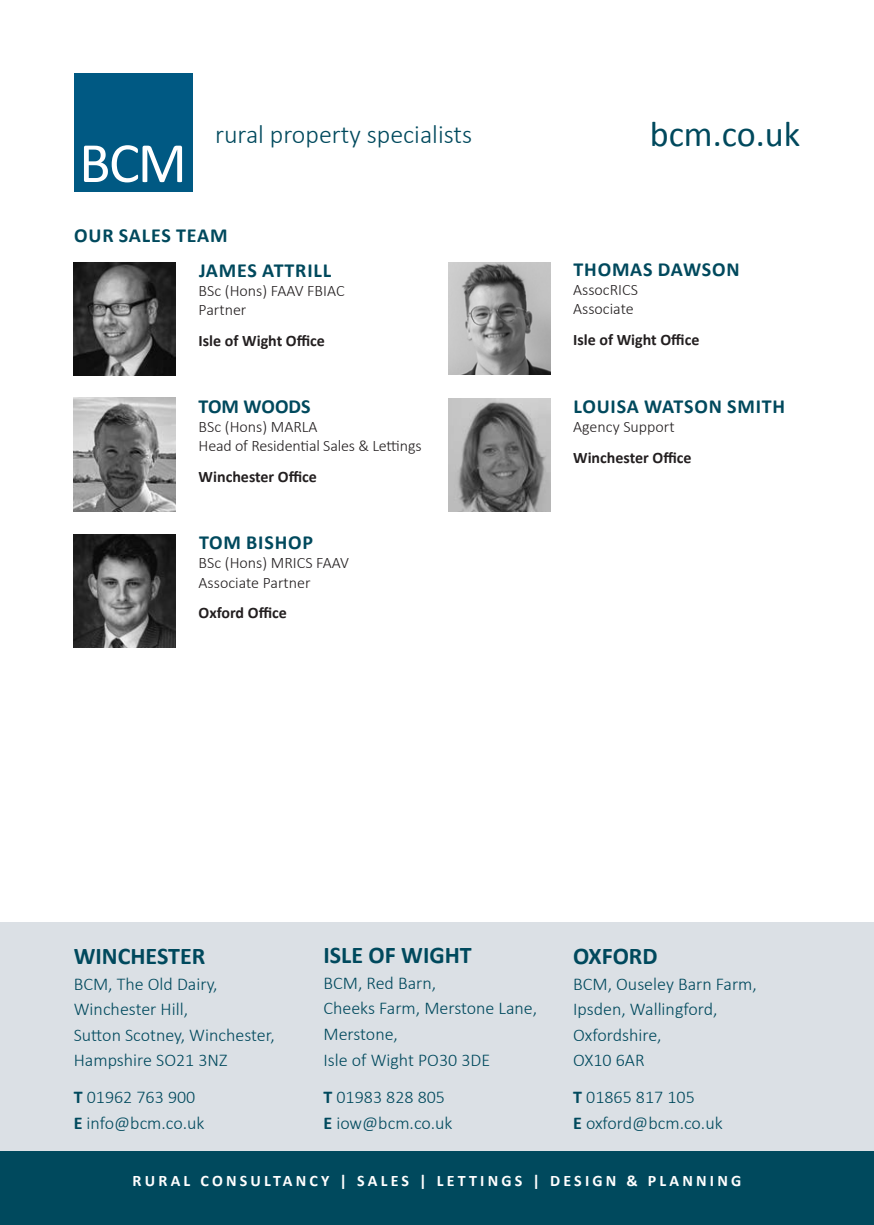
<style>
.page{position:relative;width:874px;height:1225px;background:#fff}
.page>*{position:absolute;margin:0;border:0;box-sizing:border-box;transform-origin:0 0}
.t1{font:36px "Calibri";color:#00495d}
.t2{font:300 26px "Calibri";color:#00495d}
.t3{font:700 24px "Calibri";color:#00495d}
.t4{font:700 20px "Calibri";letter-spacing:.04em;color:#00495d}
.t5{font:700 20px "Calibri";color:#00495d}
.t6{font:300 18px/25.4px "Calibri";color:#00495d}
.t7{font:300 16px/19.2px "Calibri";color:#231f20}
.t8{font:700 16px "Calibri";color:#231f20}
.t9{font:700 16px "Calibri";letter-spacing:.2em;color:#fff}
.s1{font-weight:700}
</style>
<div class="page">
<div style="left:0;top:922px;width:873px;height:229px;background:#dbe0e5"></div>
<div style="left:0;top:1151px;width:873px;height:74px;background:#00495d"></div>
<div style="left:74px;top:74px;width:118px;height:118px;background:#005983"></div>
<svg style="left:84px;top:145px;width:98px;height:37px"></svg>
<img style="left:74px;top:534px;width:102px;height:114px">
<img style="left:448px;top:398px;width:102px;height:113px">
<img style="left:448px;top:263px;width:102px;height:111px">
<img style="left:74px;top:398px;width:102px;height:113px">
<img style="left:74px;top:262px;width:102px;height:113px">
<h2 class="t2" style="left:215px;top:118px;width:258px">rural property specialists</h2>
<h1 class="t1" style="left:649px;top:110px;width:152px">bcm.co.uk</h1>
<p class="t4" style="left:74px;top:221px;width:155px">OUR SALES TEAM</p>
<p class="t4" style="left:199px;top:256px;width:134px">JAMES ATTRILL</p>
<p class="t7" style="left:198px;top:281px;width:147px">BSc (Hons) FAAV FBIAC<br>Partner</p>
<p class="t8" style="left:198px;top:329px;width:128px">Isle of Wight Office</p>
<p class="t5" style="left:198px;top:392px;width:113px">TOM WOODS</p>
<p class="t7" style="left:198px;top:417px;width:224px">BSc (Hons) MARLA<br>Head of Residential Sales &amp; Lettings</p>
<p class="t8" style="left:198px;top:465px;width:120px">Winchester Office</p>
<p class="t4" style="left:199px;top:528px;width:115px">TOM BISHOP</p>
<p class="t7" style="left:198px;top:553px;width:152px">BSc (Hons) MRICS FAAV<br>Associate Partner</p>
<p class="t8" style="left:198px;top:601px;width:90px">Oxford Office</p>
<p class="t4" style="left:573px;top:255px;width:167px">THOMAS DAWSON</p>
<p class="t7" style="left:573px;top:280px;width:66px">AssocRICS<br>Associate</p>
<p class="t8" style="left:573px;top:328px;width:128px">Isle of Wight Office</p>
<p class="t4" style="left:573px;top:392px;width:213px">LOUISA WATSON SMITH</p>
<p class="t7" style="left:573px;top:417px;width:103px">Agency Support</p>
<p class="t8" style="left:573px;top:446px;width:120px">Winchester Office</p>
<h3 class="t3" style="left:74px;top:939px;width:133px">WINCHESTER</h3>
<p class="t6" style="left:74px;top:971px;width:202px">BCM, The Old Dairy,<br>Winchester Hill,<br>Sutton Scotney, Winchester,<br>Hampshire SO21 3NZ</p>
<p class="t6" style="left:74px;top:1084px;width:132px"><span class="s1">T</span> 01962 763 900<br><span class="s1">E</span> info@bcm.co.uk</p>
<h3 class="t3" style="left:323px;top:938px;width:150px">ISLE OF WIGHT</h3>
<p class="t6" style="left:323px;top:969px;width:215px">BCM, Red Barn,<br>Cheeks Farm, Merstone Lane,<br>Merstone,<br>Isle of Wight PO30 3DE</p>
<p class="t6" style="left:323px;top:1083px;width:130px"><span class="s1">T</span> 01983 828 805<br><span class="s1">E</span> iow@bcm.co.uk</p>
<h3 class="t3" style="left:573px;top:939px;width:86px">OXFORD</h3>
<p class="t6" style="left:573px;top:971px;width:185px">BCM, Ouseley Barn Farm,<br>Ipsden, Wallingford,<br>Oxfordshire,<br>OX10 6AR</p>
<p class="t6" style="left:573px;top:1084px;width:151px"><span class="s1">T</span> 01865 817 105<br><span class="s1">E</span> oxford@bcm.co.uk</p>
<p class="t9" style="left:132px;top:1169px;width:610px">RURAL CONSULTANCY | SALES | LETTINGS | DESIGN &amp; PLANNING</p>
</div>
